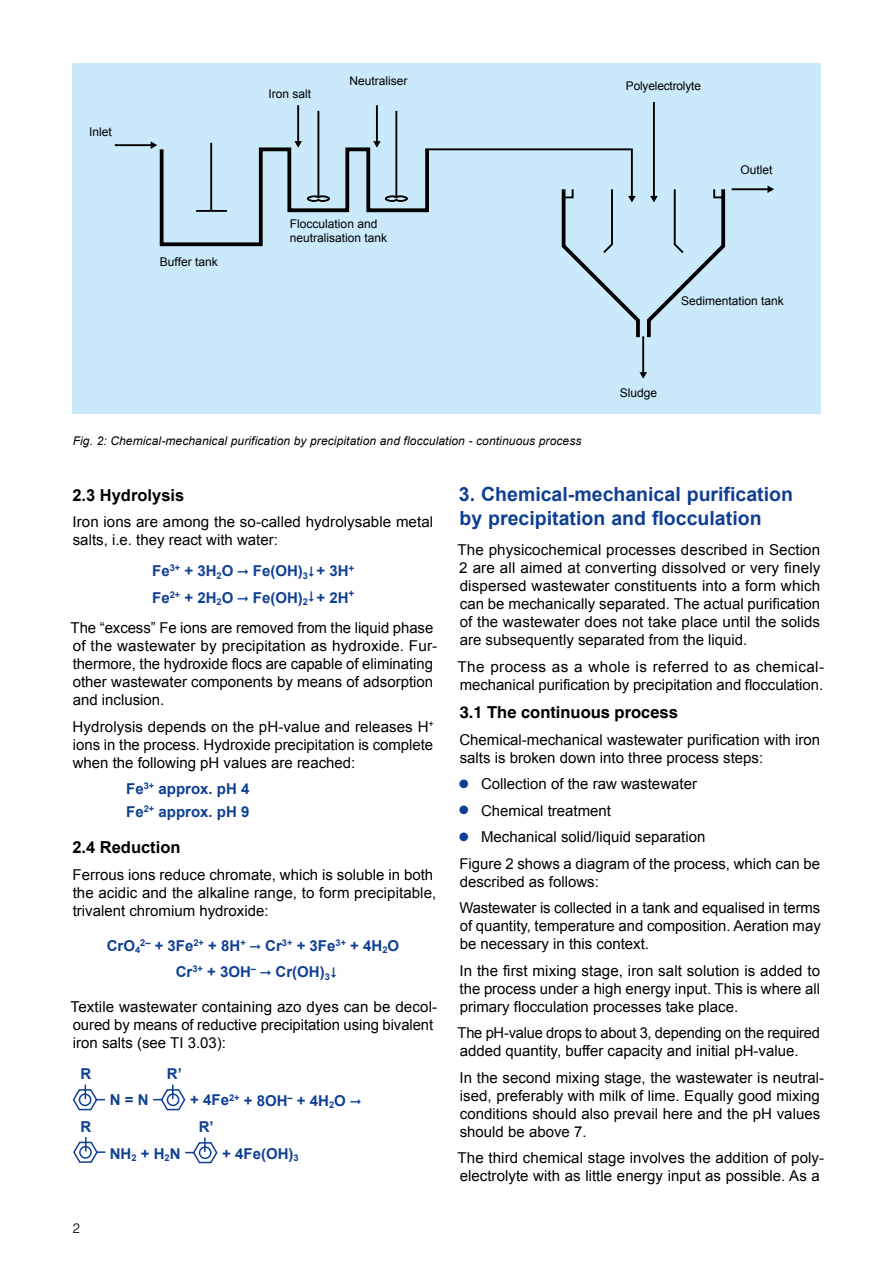
<style>
.page{position:relative;width:893px;height:1263px;background:#fff}
.page>*{position:absolute;margin:0;border:0;box-sizing:border-box;transform-origin:0 0}
.t1{font:700 19.5px/23.4px "Arial";color:#0f3f93}
.t2{font:700 16.5px "Arial";color:#000}
.t3{font:16.5px "Helvetica 55 Roman";color:#000}
.t4{font:15px/18px "Arial";color:#000}
.t5{font:700 15px/26.5px "Arial";color:#0f3f93}
.t6{font:300 13.5px "Helvetica BQ";color:#000}
.t7{font:12px/13.5px "Arial";color:#000}
.t8{font:italic 12px "Arial";letter-spacing:.01em;color:#000}
.s1{color:#0f3f93}
</style>
<div class="page">
<div style="left:72px;top:64px;width:749px;height:350px;background:#cae9fb"></div>
<svg style="left:570px;top:189px;width:156px;height:152px"></svg>
<svg style="left:115px;top:109px;width:610px;height:146px"></svg>
<svg style="left:151px;top:141px;width:6px;height:8px"></svg>
<hr style="left:732px;top:188px;width:37px;height:2px;background:#000">
<svg style="left:767px;top:185px;width:7px;height:8px"></svg>
<hr style="left:642px;top:336px;width:2px;height:37px;background:#000">
<svg style="left:639px;top:372px;width:8px;height:7px"></svg>
<hr style="left:297px;top:105px;width:2px;height:37px;background:#000">
<svg style="left:294px;top:141px;width:8px;height:7px"></svg>
<hr style="left:376px;top:105px;width:2px;height:37px;background:#000">
<svg style="left:373px;top:141px;width:8px;height:7px"></svg>
<hr style="left:653px;top:102px;width:2px;height:95px;background:#000">
<svg style="left:650px;top:196px;width:8px;height:6px"></svg>
<svg style="left:423px;top:147px;width:213px;height:55px"></svg>
<svg style="left:72px;top:1084px;width:33px;height:27px"></svg>
<svg style="left:73px;top:1137px;width:32px;height:26px"></svg>
<svg style="left:153px;top:1084px;width:33px;height:27px"></svg>
<svg style="left:185px;top:1137px;width:33px;height:27px"></svg>
<p class="t7" style="left:89px;top:125px;width:24px">Inlet</p>
<p class="t7" style="left:160px;top:255px;width:59px">Buffer tank</p>
<p class="t7" style="left:269px;top:87px;width:44px">Iron salt</p>
<p class="t7" style="left:349px;top:74px;width:60px">Neutraliser</p>
<p class="t7" style="left:626px;top:79px;width:76px">Polyelectrolyte</p>
<p class="t7" style="left:290px;top:217px;width:99px">Flocculation and neutralisation tank</p>
<p class="t7" style="left:740px;top:163px;width:34px">Outlet</p>
<p class="t7" style="left:681px;top:294px;width:104px">Sedimentation tank</p>
<p class="t7" style="left:620px;top:386px;width:39px">Sludge</p>
<p class="t8" style="left:73px;top:433px;width:510px">Fig. 2: Chemical-mechanical purification by precipitation and flocculation - continuous process</p>
<h1 class="t1" style="left:459px;top:483px;width:336px">3. Chemical-mechanical purification by precipitation and flocculation</h1>
<p class="t4" style="left:458px;top:541px;width:364px;text-align:justify">The physicochemical processes described in Section 2 are all aimed at converting dissolved or very finely dispersed wastewater constituents into a form which can be mechanically separated. The actual purification of the wastewater does not take place until the solids are subsequently separated from the liquid.</p>
<p class="t4" style="left:458px;top:658px;width:368px">The process as a whole is referred to as chemical&shy;mechanical purification by precipitation and flocculation.</p>
<p class="t3" style="left:460px;top:702px;width:220px">3.1 The continuous process</p>
<p class="t4" style="left:459px;top:731px;width:362px">Chemical-mechanical wastewater purification with iron salts is broken down into three process steps:</p>
<p class="t4" style="left:459px;top:775px;width:239px"><span class="s1">●</span> Collection of the raw wastewater</p>
<p class="t4" style="left:459px;top:802px;width:154px"><span class="s1">●</span> Chemical treatment</p>
<p class="t4" style="left:459px;top:824px;width:362px;line-height:26.5px"><span class="s1">●</span> Mechanical solid/liquid separation<br>Figure 2 shows a diagram of the process, which can be</p>
<p class="t4" style="left:459px;top:868px;width:362px;line-height:26.5px">described as follows:<br>Wastewater is collected in a tank and equalised in terms</p>
<p class="t4" style="left:460px;top:917px;width:363px">of quantity, temperature and composition. Aeration may be necessary in this context.</p>
<p class="t4" style="left:459px;top:962px;width:362px;text-align:justify">In the first mixing stage, iron salt solution is added to the process under a high energy input. This is where all primary flocculation processes take place.</p>
<p class="t4" style="left:458px;top:1024px;width:364px">The pH-value drops to about 3, depending on the required added quantity, buffer capacity and initial pH-value.</p>
<p class="t4" style="left:459px;top:1069px;width:366px">In the second mixing stage, the wastewater is neutral&shy;ised, preferably with milk of lime. Equally good mixing conditions should also prevail here and the pH values should be above 7.</p>
<p class="t4" style="left:458px;top:1149px;width:368px">The third chemical stage involves the addition of poly&shy;electrolyte with as little energy input as possible. As a</p>
<p class="t2" style="left:72px;top:484px;width:113px">2.3 Hydrolysis</p>
<p class="t4" style="left:73px;top:513px;width:362px">Iron ions are among the so-called hydrolysable metal salts, i.e. they react with water:</p>
<p class="t5" style="left:152px;top:558px;width:204px">Fe<sup>3+</sup> + 3H<sub>2</sub>O ➞ Fe(OH)<sub>3</sub> + 3H<sup>+<br></sup>Fe<sup>2+</sup> + 2H<sub>2</sub>O ➞ Fe(OH)<sub>2</sub> + 2H<sup>+</sup></p>
<p class="t4" style="left:71px;top:619px;width:368px">The “excess” Fe ions are removed from the liquid phase of the wastewater by precipitation as hydroxide. Fur&shy;thermore, the hydroxide flocs are capable of eliminating other wastewater components by means of adsorption and inclusion.</p>
<p class="t4" style="left:73px;top:718px;width:363px;text-align:justify">Hydrolysis depends on the pH-value and releases H<sup>+ </sup>ions in the process. Hydroxide precipitation is complete when the following pH values are reached:</p>
<p class="t5" style="left:126px;top:778px;width:125px;line-height:22.2px">Fe<sup>3+</sup> approx. pH 4<br>Fe<sup>2+</sup> approx. pH 9</p>
<p class="t2" style="left:72px;top:836px;width:110px">2.4 Reduction</p>
<p class="t4" style="left:73px;top:865px;width:365px">Ferrous ions reduce chromate, which is soluble in both the acidic and the alkaline range, to form precipitable, trivalent chromium hydroxide:</p>
<p class="t5" style="left:107px;top:933px;width:294px;text-align:center">CrO<sub>4</sub><sup>2–</sup> + 3Fe<sup>2+</sup> + 8H<sup>+</sup> ➞ Cr<sup>3+</sup> + 3Fe<sup>3+</sup> + 4H<sub>2</sub>O<br>Cr<sup>3+</sup> + 3OH<sup>–</sup> ➞ Cr(OH)<sub>3</sub></p>
<p class="t4" style="left:71px;top:998px;width:368px">Textile wastewater containing azo dyes can be decol&shy;oured by means of reductive precipitation using bivalent iron salts (see TI 3.03):</p>
<p class="t5" style="left:81px;top:1061px;width:12px">R</p>
<p class="t5" style="left:167px;top:1061px;width:16px">R’</p>
<p class="t5" style="left:110px;top:1087px;width:40px">N = N</p>
<p class="t5" style="left:190px;top:1087px;width:172px">+ 4Fe<sup>2+</sup> + 8OH<sup>–</sup> + 4H<sub>2</sub>O ➞</p>
<p class="t5" style="left:81px;top:1114px;width:12px">R</p>
<p class="t5" style="left:199px;top:1114px;width:16px">R’</p>
<p class="t5" style="left:110px;top:1140px;width:72px">NH<sub>2</sub> + H<sub>2</sub>N</p>
<p class="t5" style="left:222px;top:1140px;width:78px">+ 4Fe(OH)<sub>3</sub></p>
<p class="t6" style="left:73px;top:1221px;width:9px">2</p>
</div>
